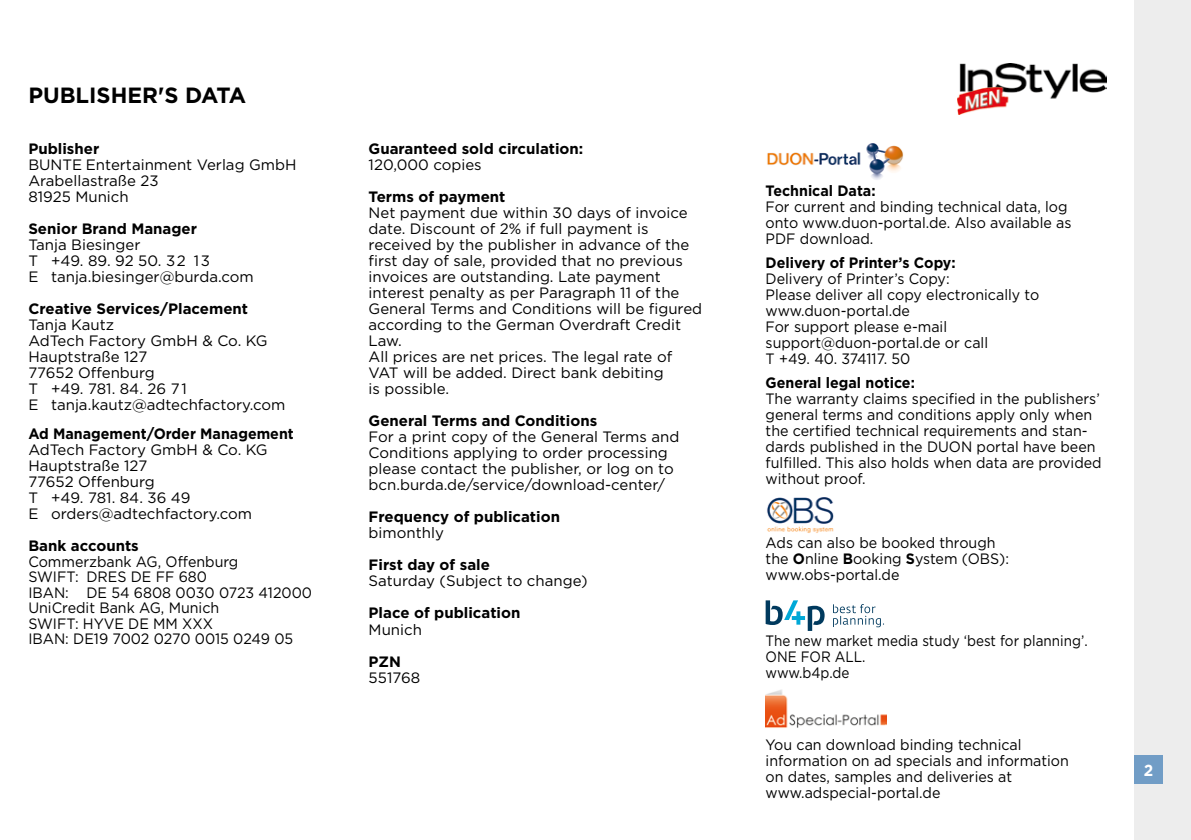
<style>
.page{position:relative;width:1191px;height:840px;background:#fff}
.page>*{position:absolute;margin:0;border:0;box-sizing:border-box;transform-origin:0 0}
.t1{font:700 22px "Gotham";color:#000}
.t2{font:700 16px "Gotham";color:#fff;scale:.95 1}
.t3{font:15px/16px "Gotham";color:#000}
.t4{font:15px/16px "Gotham";color:#000;scale:.95 1}
.t5{font:700 15px "Gotham";color:#000}
.t6{font:700 15px "Gotham";color:#000;scale:.95 1}
.t7{font:15px/15.8px "Gotham";color:#000;scale:.9 1}
.s1{font-weight:700}
</style>
<div class="page">
<img style="left:957px;top:63px;width:149px;height:51px">
<div style="left:1134px;top:0;width:57px;height:839px;background:#ededed"></div>
<div style="left:1134px;top:754px;width:28px;height:28px;background:#719dc6"></div>
<svg style="left:765px;top:600px;width:119px;height:30px"></svg>
<img style="left:765px;top:690px;width:121px;height:37px">
<img style="left:767px;top:143px;width:137px;height:37px">
<img style="left:767px;top:497px;width:67px;height:36px">
<h1 class="t1" style="left:28px;top:80px;width:219px">PUBLISHER'S DATA</h1>
<p class="t5" style="left:28px;top:138px;width:72px">Publisher</p>
<p class="t3" style="left:28px;top:156px;width:270px">BUNTE Entertainment Verlag GmbH<br>Arabellastraße 23<br>81925 Munich</p>
<p class="t5" style="left:28px;top:218px;width:170px">Senior Brand Manager</p>
<p class="t3" style="left:28px;top:236px;width:227px">Tanja Biesinger<br>T +49. 89. 92 50. 32 13<br>E tanja.biesinger@burda.com</p>
<p class="t5" style="left:28px;top:298px;width:221px">Creative Services/Placement</p>
<p class="t3" style="left:28px;top:316px;width:258px">Tanja Kautz<br>AdTech Factory GmbH &amp; Co. KG<br>Hauptstraße 127<br>77652 Offenburg<br>T +49. 781. 84. 26 71<br>E tanja.kautz@adtechfactory.com</p>
<p class="t6" style="left:28px;top:423px;width:281px">Ad Management/Order Management</p>
<p class="t3" style="left:28px;top:441px;width:241px">AdTech Factory GmbH &amp; Co. KG<br>Hauptstraße 127<br>77652 Offenburg<br>T +49. 781. 84. 36 49<br>E orders@adtechfactory.com</p>
<p class="t5" style="left:28px;top:535px;width:112px">Bank accounts</p>
<p class="t4" style="left:28px;top:553px;width:300px;line-height:15.4px">Commerzbank AG, Offenburg<br>SWIFT: DRES DE FF 680<br>IBAN: DE 54 6808 0030 0723 412000<br>UniCredit Bank AG, Munich<br>SWIFT: HYVE DE MM XXX<br>IBAN: DE19 7002 0270 0015 0249 05</p>
<p class="t5" style="left:369px;top:138px;width:216px">Guaranteed sold circulation:</p>
<p class="t3" style="left:369px;top:156px;width:115px">120,000 copies</p>
<p class="t5" style="left:369px;top:186px;width:138px">Terms of payment</p>
<p class="t3" style="left:369px;top:204px;width:335px">Net payment due within 30 days of invoice date. Discount of 2% if full payment is received by the publisher in advance of the first day of sale, provided that no previous invoices are outstanding. Late payment interest penalty as per Paragraph 11 of the General Terms and Conditions will be figured according to the German Overdraft Credit Law.<br>All prices are net prices. The legal rate of VAT will be added. Direct bank debiting<br>is possible.</p>
<p class="t5" style="left:369px;top:411px;width:230px">General Terms and Conditions</p>
<p class="t3" style="left:369px;top:428px;width:312px">For a print copy of the General Terms and Conditions applying to order processing please contact the publisher, or log on to bcn.burda.de/service/download-center/</p>
<p class="t5" style="left:369px;top:507px;width:193px">Frequency of publication</p>
<p class="t3" style="left:369px;top:524px;width:77px">bimonthly</p>
<p class="t5" style="left:369px;top:555px;width:123px">First day of sale</p>
<p class="t3" style="left:369px;top:572px;width:220px">Saturday (Subject to change)</p>
<p class="t5" style="left:369px;top:603px;width:153px">Place of publication</p>
<p class="t3" style="left:369px;top:620px;width:55px">Munich</p>
<p class="t5" style="left:369px;top:651px;width:34px">PZN</p>
<p class="t3" style="left:369px;top:668px;width:53px">551768</p>
<p class="t6" style="left:765px;top:180px;width:117px">Technical Data:</p>
<p class="t4" style="left:765px;top:198px;width:323px">For current and binding technical data, log onto www.duon-portal.de. Also available as<br>PDF download.</p>
<p class="t6" style="left:765px;top:252px;width:202px">Delivery of Printer’s Copy:</p>
<p class="t4" style="left:765px;top:270px;width:289px">Delivery of Printer’s Copy:<br>Please deliver all copy electronically to www.duon-portal.de<br>For support please e-mail support@duon-portal.de or call<br>T +49. 40. 374117. 50</p>
<p class="t6" style="left:765px;top:372px;width:159px">General legal notice:</p>
<p class="t4" style="left:765px;top:390px;width:355px">The warranty claims specified in the publishers’ general terms and conditions apply only when the certified technical requirements and stan&shy;dards published in the DUON portal have been fulfilled. This also holds when data are provided without proof.</p>
<p class="t4" style="left:765px;top:534px;width:258px">Ads can also be booked through the <span class="s1">O</span>nline <span class="s1">B</span>ooking <span class="s1">S</span>ystem (OBS): www.obs-portal.de</p>
<p class="t7" style="left:765px;top:632px;width:359px">The new market media study ‘best for planning’.<br>ONE FOR ALL.<br>www.b4p.de</p>
<p class="t4" style="left:765px;top:735px;width:321px">You can download binding technical information on ad specials and information on dates, samples and deliveries at www.adspecial-portal.de</p>
<p class="t2" style="left:1143px;top:759px;width:11px">2</p>
</div>
